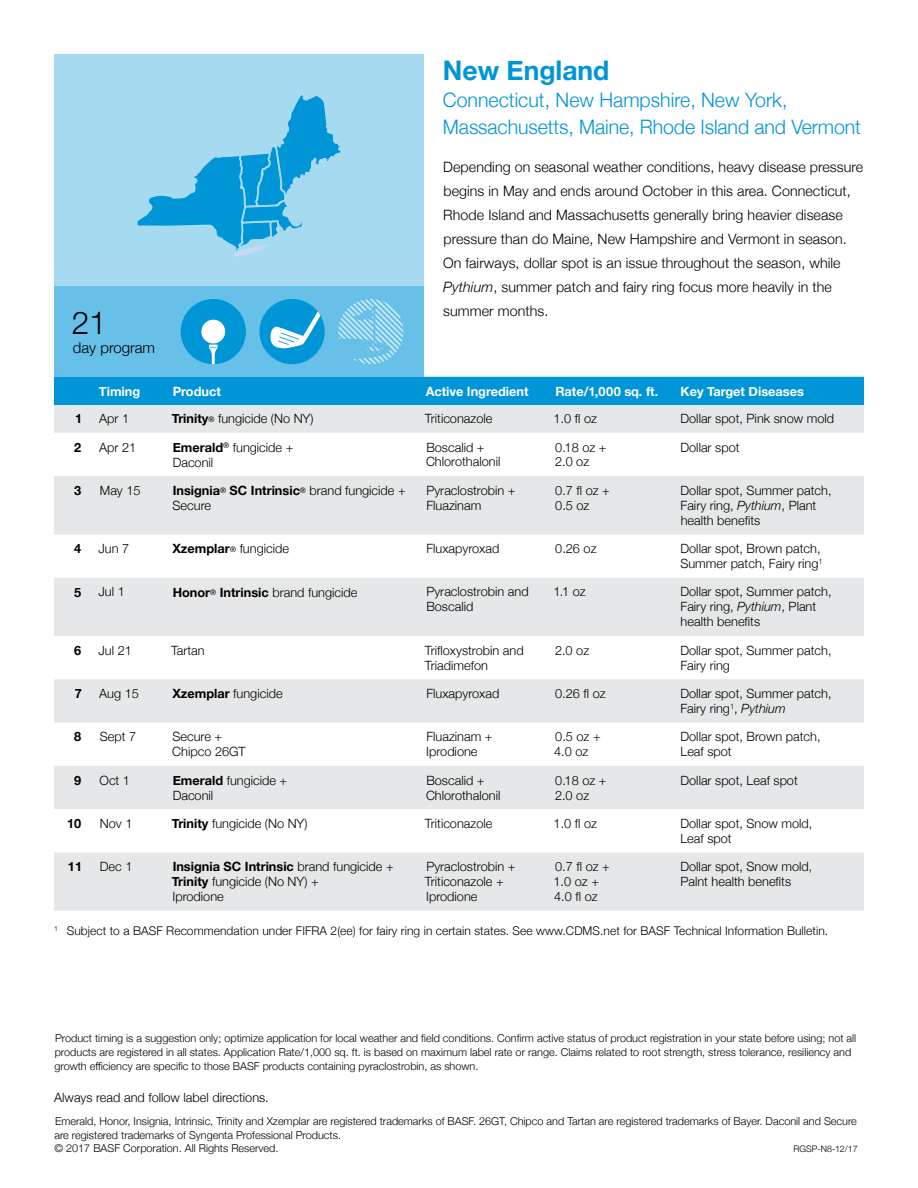
<style>
.page{position:relative;width:918px;height:1188px;background:#fff}
.page>*{position:absolute;margin:0;border:0;box-sizing:border-box;transform-origin:0 0}
.t1{font:300 31.5px "Helvetica Neue";color:#000}
.t2{font:700 27px "Helvetica Neue";color:#0095d6}
.t3{font:300 19.95px/27px "Helvetica Neue";letter-spacing:-.005em;color:#0095d6}
.t4{font:300 15px "Helvetica Neue";color:#000}
.t5{font:300 14.25px/24px "Helvetica Neue";letter-spacing:.005em;color:#000}
.t6{font:300 12.75px/15px "Helvetica Neue";color:#000}
.t7{font:700 12.75px "Helvetica Neue";color:#fff}
.t8{font:700 12.75px "Helvetica Neue";color:#000}
.t9{font:300 12px "Helvetica Neue";letter-spacing:.005em;color:#000}
.t10{font:300 10.8px/14px "Helvetica Neue";color:#000}
.t11{font:300 9px "Helvetica Neue";color:#000}
.s1{font-style:italic}
.s2{font-weight:700}
.s3{font-weight:400;font-size:7.5px}
.s4{font-weight:300}
</style>
<div class="page">
<div style="left:54px;top:54px;width:370px;height:232px;background:#a6daf1"></div>
<svg style="left:137px;top:95px;width:204px;height:162px"></svg>
<div style="left:54px;top:377px;width:810px;height:28px;background:#0095d6"></div>
<svg style="left:54px;top:405px;width:810px;height:506px;fill:#e6e7e8"></svg>
<div style="left:54px;top:286px;width:370px;height:91px;background:#66c0e7"></div>
<div style="left:181px;top:299px;width:65px;height:65px;background:#0095d6;border-radius:50%"></div>
<div style="left:201px;top:320px;width:24px;height:24px;background:#fff;border-radius:50%"></div>
<svg style="left:209px;top:345px;width:9px;height:19px"></svg>
<div style="left:259px;top:299px;width:66px;height:65px;background:#0095d6;border-radius:50%"></div>
<svg style="left:270px;top:311px;width:50px;height:37px"></svg>
<svg style="left:338px;top:299px;width:66px;height:66px"></svg>
<h1 class="t1" style="left:72px;top:297px;width:37px">21</h1>
<p class="t4" style="left:73px;top:335px;width:84px">day program</p>
<h2 class="t2" style="left:443px;top:50px;width:168px">New England</h2>
<h3 class="t3" style="left:443px;top:85px;width:420px">Connecticut, New Hampshire, New York,<br>Massachusetts, Maine, Rhode Island and Vermont</h3>
<p class="t5" style="left:443px;top:154px;width:422px">Depending on seasonal weather conditions, heavy disease pressure begins in May and ends around October in this area. Connecticut, Rhode Island and Massachusetts generally bring heavier disease pressure than do Maine, New Hampshire and Vermont in season.<br>On fairways, dollar spot is an issue throughout the season, while <span class="s1">Pythium</span>, summer patch and fairy ring focus more heavily in the summer months.</p>
<p class="t7" style="left:99px;top:381px;width:43px">Timing</p>
<p class="t7" style="left:173px;top:381px;width:50px">Product</p>
<p class="t7" style="left:426px;top:381px;width:104px">Active Ingredient</p>
<p class="t7" style="left:555px;top:381px;width:104px">Rate/1,000 sq. ft.</p>
<p class="t7" style="left:681px;top:381px;width:125px">Key Target Diseases</p>
<p class="t8" style="left:75px;top:409px;width:9px">1</p>
<p class="t6" style="left:99px;top:410px;width:32px">Apr 1</p>
<p class="t6" style="left:172px;top:410px;width:143px"><span class="s2">Trinity</span><span class="s3">®</span> fungicide (No NY)</p>
<p class="t6" style="left:425px;top:410px;width:69px">Triticonazole</p>
<p class="t6" style="left:554px;top:410px;width:45px">1.0 fl oz</p>
<p class="t6" style="left:680px;top:410px;width:155px">Dollar spot, Pink snow mold</p>
<p class="t8" style="left:74px;top:437px;width:9px">2</p>
<p class="t6" style="left:99px;top:439px;width:39px">Apr 21</p>
<p class="t6" style="left:173px;top:439px;width:122px"><span class="s2">Emerald</span><sup>®</sup> fungicide +<br>Daconil</p>
<p class="t6" style="left:426px;top:439px;width:76px">Boscalid +<br>Chlorothalonil</p>
<p class="t6" style="left:555px;top:439px;width:53px">0.18 oz +<br>2.0 oz</p>
<p class="t6" style="left:681px;top:439px;width:61px">Dollar spot</p>
<p class="t8" style="left:74px;top:480px;width:9px">3</p>
<p class="t6" style="left:100px;top:482px;width:42px">May 15</p>
<p class="t6" style="left:173px;top:482px;width:235px"><span class="s2">Insignia</span><span class="s3">®</span> <span class="s2">SC Intrinsic</span><span class="s3">®</span> brand fungicide +<br>Secure</p>
<p class="t6" style="left:426px;top:482px;width:91px">Pyraclostrobin +<br>Fluazinam</p>
<p class="t6" style="left:555px;top:482px;width:56px">0.7 fl oz +<br>0.5 oz</p>
<p class="t6" style="left:681px;top:482px;width:153px">Dollar spot, Summer patch,<br>Fairy ring, <span class="s1">Pythium</span>, Plant health benefits</p>
<p class="t8" style="left:74px;top:539px;width:9px">4</p>
<p class="t6" style="left:99px;top:540px;width:32px">Jun 7</p>
<p class="t6" style="left:172px;top:540px;width:118px"><span class="s2">Xzemplar</span><span class="s3">®</span> fungicide</p>
<p class="t6" style="left:426px;top:540px;width:74px">Fluxapyroxad</p>
<p class="t6" style="left:555px;top:540px;width:43px">0.26 oz</p>
<p class="t6" style="left:680px;top:540px;width:144px">Dollar spot, Brown patch,<br>Summer patch, Fairy ring<sup>1</sup></p>
<p class="t8" style="left:74px;top:582px;width:9px">5</p>
<p class="t6" style="left:99px;top:583px;width:28px">Jul 1</p>
<p class="t8" style="left:173px;top:582px;width:186px">Honor<span class="s3">®</span> Intrinsic <span class="s4">brand fungicide</span></p>
<p class="t6" style="left:426px;top:583px;width:104px">Pyraclostrobin and<br>Boscalid</p>
<p class="t6" style="left:554px;top:583px;width:34px">1.1 oz</p>
<p class="t6" style="left:680px;top:583px;width:153px">Dollar spot, Summer patch,<br>Fairy ring, <span class="s1">Pythium</span>, Plant health benefits</p>
<p class="t8" style="left:74px;top:640px;width:9px">6</p>
<p class="t6" style="left:99px;top:642px;width:35px">Jul 21</p>
<p class="t6" style="left:171px;top:642px;width:35px">Tartan</p>
<p class="t6" style="left:425px;top:642px;width:100px">Trifloxystrobin and<br>Triadimefon</p>
<p class="t6" style="left:555px;top:642px;width:36px">2.0 oz</p>
<p class="t6" style="left:680px;top:642px;width:153px">Dollar spot, Summer patch,<br>Fairy ring</p>
<p class="t8" style="left:75px;top:684px;width:9px">7</p>
<p class="t6" style="left:99px;top:685px;width:41px">Aug 15</p>
<p class="t6" style="left:172px;top:685px;width:112px"><span class="s2">Xzemplar</span> fungicide</p>
<p class="t6" style="left:426px;top:685px;width:74px">Fluxapyroxad</p>
<p class="t6" style="left:555px;top:685px;width:52px">0.26 fl oz</p>
<p class="t6" style="left:680px;top:685px;width:153px">Dollar spot, Summer patch,<br>Fairy ring<sup>1</sup>, <span class="s1">Pythium</span></p>
<p class="t8" style="left:74px;top:727px;width:9px">8</p>
<p class="t6" style="left:100px;top:728px;width:38px">Sept 7</p>
<p class="t6" style="left:172px;top:728px;width:75px">Secure +<br>Chipco 26GT</p>
<p class="t6" style="left:426px;top:728px;width:68px">Fluazinam +<br>Iprodione</p>
<p class="t6" style="left:554px;top:728px;width:48px">0.5 oz +<br>4.0 oz</p>
<p class="t6" style="left:681px;top:728px;width:142px">Dollar spot, Brown patch,<br>Leaf spot</p>
<p class="t8" style="left:74px;top:770px;width:9px">9</p>
<p class="t6" style="left:100px;top:772px;width:32px">Oct 1</p>
<p class="t6" style="left:173px;top:772px;width:116px"><span class="s2">Emerald</span> fungicide +<br>Daconil</p>
<p class="t6" style="left:426px;top:772px;width:76px">Boscalid +<br>Chlorothalonil</p>
<p class="t6" style="left:555px;top:772px;width:53px">0.18 oz +<br>2.0 oz</p>
<p class="t6" style="left:680px;top:772px;width:119px">Dollar spot, Leaf spot</p>
<p class="t8" style="left:67px;top:813px;width:16px">10</p>
<p class="t6" style="left:100px;top:815px;width:34px">Nov 1</p>
<p class="t6" style="left:172px;top:815px;width:137px"><span class="s2">Trinity</span> fungicide (No NY)</p>
<p class="t6" style="left:425px;top:815px;width:69px">Triticonazole</p>
<p class="t6" style="left:554px;top:815px;width:45px">1.0 fl oz</p>
<p class="t6" style="left:680px;top:815px;width:134px">Dollar spot, Snow mold,<br>Leaf spot</p>
<p class="t8" style="left:68px;top:857px;width:16px">11</p>
<p class="t6" style="left:100px;top:858px;width:34px">Dec 1</p>
<p class="t6" style="left:172px;top:858px;width:224px"><span class="s2">Insignia SC Intrinsic</span> brand fungicide +<br><span class="s2">Trinity</span> fungicide (No NY) +<br>Iprodione</p>
<p class="t6" style="left:425px;top:858px;width:92px">Pyraclostrobin +<br>Triticonazole +<br>Iprodione</p>
<p class="t6" style="left:554px;top:858px;width:58px">0.7 fl oz +<br>1.0 oz +<br>4.0 fl oz</p>
<p class="t6" style="left:680px;top:858px;width:134px">Dollar spot, Snow mold,<br>Palnt health benefits</p>
<p class="t9" style="left:54px;top:921px;width:775px"><sup>1</sup> Subject to a BASF Recommendation under FIFRA 2(ee) for fairy ring in certain states. See www.CDMS.net for BASF Technical Information Bulletin.</p>
<p class="t10" style="left:54px;top:1031px;width:803px">Product timing is a suggestion only; optimize application for local weather and field conditions. Confirm active status of product registration in your state before using; not all products are registered in all states. Application Rate/1,000 sq. ft. is based on maximum label rate or range. Claims related to root strength, stress tolerance, resiliency and growth efficiency are specific to those BASF products containing pyraclostrobin, as shown.</p>
<p class="t6" style="left:54px;top:1089px;width:216px">Always read and follow label directions.</p>
<p class="t10" style="left:54px;top:1113px;width:804px">Emerald, Honor, Insignia, Intrinsic, Trinity and Xzemplar are registered trademarks of BASF. 26GT, Chipco and Tartan are registered trademarks of Bayer. Daconil and Secure are registered trademarks of Syngenta Professional Products.<br>© 2017 BASF Corporation. All Rights Reserved.</p>
<p class="t11" style="left:793px;top:1142px;width:66px">RGSP-N8-12/17</p>
</div>
